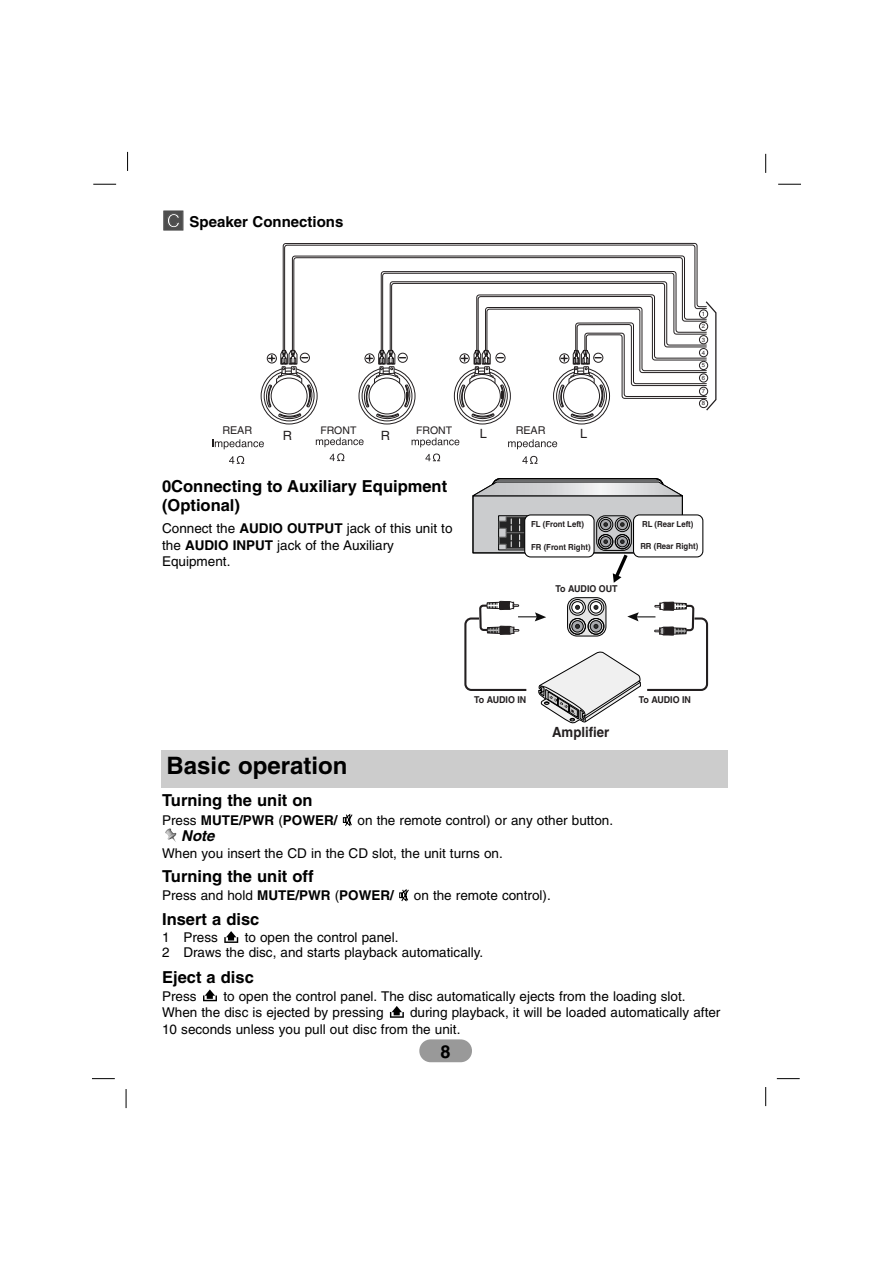
<style>
.page{position:relative;width:893px;height:1263px;background:#fff}
.page>*{position:absolute;margin:0;border:0;box-sizing:border-box;transform-origin:0 0}
.t1{font:700 24px "Helvetica";color:#000}
.t2{font:700 18px "Helvetica";color:#000}
.t3{font:700 16.5px/19.8px "Helvetica";color:#000}
.t4{font:700 15px "Helvetica";color:#000}
.t5{font:italic 700 15px "Helvetica";color:#000}
.t6{font:700 14.1px "Helvetica";color:#231f20;scale:.94 1}
.t7{font:13.5px/16.2px "Helvetica";color:#000}
.t8{font:700 13.5px "Helvetica";color:#000}
.t9{font:12.75px "Helvetica";color:#231f20}
.t10{font:10.8px "Helvetica";color:#231f20}
.t11{font:10.5px "Helvetica";color:#231f20}
.t12{font:700 9.45px "Helvetica";color:#231f20;scale:.94 1}
.t13{font:700 8.25px "Helvetica";color:#231f20;scale:.93 1}
.t14{font:6px/12.8px "Helvetica";color:#231f20}
.s1{font-family:"Sony PS Boxed Nega";font-weight:400;font-size:18px;color:#4d4d4d}
.s2{font-weight:700}
.s3{font-weight:400}
</style>
<div class="page">
<div style="left:419px;top:1039px;width:53px;height:23px;background:#999;border-radius:11px"></div>
<svg style="left:127px;top:152px;width:1px;height:19px"></svg>
<svg style="left:93px;top:184px;width:23px;height:1px"></svg>
<svg style="left:126px;top:1089px;width:1px;height:19px"></svg>
<svg style="left:92px;top:1078px;width:23px;height:1px"></svg>
<svg style="left:765px;top:1087px;width:1px;height:19px"></svg>
<svg style="left:776px;top:1078px;width:23px;height:1px"></svg>
<svg style="left:765px;top:154px;width:1px;height:19px"></svg>
<svg style="left:778px;top:184px;width:23px;height:1px"></svg>
<svg style="left:553px;top:399px;width:57px;height:25px"></svg>
<svg style="left:283px;top:243px;width:421px;height:156px"></svg>
<div style="left:699px;top:310px;width:9px;height:8px;border:1px solid #231f20;border-radius:50%"></div>
<div style="left:699px;top:322px;width:9px;height:9px;border:1px solid #231f20;border-radius:50%"></div>
<div style="left:699px;top:335px;width:9px;height:9px;border:1px solid #231f20;border-radius:50%"></div>
<div style="left:699px;top:348px;width:9px;height:9px;border:1px solid #231f20;border-radius:50%"></div>
<div style="left:699px;top:361px;width:9px;height:9px;border:1px solid #231f20;border-radius:50%"></div>
<div style="left:699px;top:374px;width:9px;height:8px;border:1px solid #231f20;border-radius:50%"></div>
<div style="left:699px;top:387px;width:9px;height:9px;border:1px solid #231f20;border-radius:50%"></div>
<div style="left:699px;top:399px;width:9px;height:9px;border:1px solid #231f20;border-radius:50%"></div>
<svg style="left:704px;top:301px;width:13px;height:110px"></svg>
<svg style="left:261px;top:350px;width:56px;height:74px"></svg>
<svg style="left:454px;top:350px;width:56px;height:74px"></svg>
<svg style="left:358px;top:350px;width:57px;height:74px"></svg>
<svg style="left:212px;top:439px;width:52px;height:10px"></svg>
<svg style="left:229px;top:456px;width:15px;height:8px"></svg>
<svg style="left:508px;top:439px;width:49px;height:10px"></svg>
<svg style="left:522px;top:456px;width:15px;height:8px"></svg>
<svg style="left:316px;top:437px;width:47px;height:10px"></svg>
<svg style="left:329px;top:453px;width:15px;height:8px"></svg>
<svg style="left:411px;top:438px;width:48px;height:9px"></svg>
<svg style="left:425px;top:454px;width:15px;height:7px"></svg>
<svg style="left:567px;top:597px;width:39px;height:39px"></svg>
<svg style="left:464px;top:599px;width:245px;height:125px"></svg>
<div style="left:633px;top:514px;width:70px;height:43px;background:#fff;border:1px solid #000;border-radius:6px"></div>
<svg style="left:472px;top:478px;width:212px;height:105px"></svg>
<div style="left:161px;top:750px;width:566px;height:38px;background:#ccc"></div>
<div style="left:389px;top:1006px;width:15px;height:12px;background:#f8f8f8"></div>
<svg style="left:390px;top:1006px;width:14px;height:12px"></svg>
<svg style="left:203px;top:1001px;width:14px;height:1px"></svg>
<svg style="left:203px;top:989px;width:14px;height:12px"></svg>
<svg style="left:224px;top:931px;width:14px;height:12px"></svg>
<svg style="left:399px;top:889px;width:10px;height:13px"></svg>
<img style="left:165px;top:828px;width:11px;height:14px">
<svg style="left:342px;top:814px;width:11px;height:13px"></svg>
<p class="t4" style="left:162px;top:217px;width:182px"><span class="s1">C</span> Speaker Connections</p>
<p class="t10" style="left:222px;top:426px;width:31px">REAR</p>
<p class="t11" style="left:320px;top:426px;width:38px">FRONT</p>
<p class="t11" style="left:416px;top:426px;width:38px">FRONT</p>
<p class="t10" style="left:515px;top:426px;width:31px">REAR</p>
<p class="t9" style="left:283px;top:431px;width:11px">R</p>
<p class="t9" style="left:381px;top:431px;width:11px">R</p>
<p class="t9" style="left:480px;top:429px;width:9px">L</p>
<p class="t9" style="left:580px;top:429px;width:9px">L</p>
<p class="t3" style="left:162px;top:478px;width:286px">0Connecting to Auxiliary Equipment (Optional)</p>
<p class="t7" style="left:162px;top:522px;width:292px">Connect the <span class="s2">AUDIO OUTPUT</span> jack of this unit to the <span class="s2">AUDIO INPUT</span> jack of the Auxiliary<br>Equipment.</p>
<p class="t13" style="left:531px;top:522px;width:58px">FL (Front Left)</p>
<p class="t13" style="left:531px;top:545px;width:65px">FR (Front Right)</p>
<p class="t12" style="left:555px;top:586px;width:68px">To AUDIO OUT</p>
<p class="t14" style="left:701px;top:308px;width:5px">1<br>2</p>
<p class="t14" style="left:701px;top:334px;width:5px;text-align:justify">3<br>4<br>5<br>6</p>
<p class="t14" style="left:701px;top:386px;width:5px;line-height:12.1px">7<br>8</p>
<p class="t13" style="left:642px;top:521px;width:57px">RL (Rear Left)</p>
<p class="t13" style="left:640px;top:543px;width:64px">RR (Rear Right)</p>
<p class="t12" style="left:474px;top:697px;width:57px">To AUDIO IN</p>
<p class="t12" style="left:638px;top:696px;width:57px">To AUDIO IN</p>
<p class="t6" style="left:552px;top:727px;width:62px">Amplifier</p>
<h1 class="t1" style="left:167px;top:757px;width:182px">Basic operation</h1>
<p class="t3" style="left:162px;top:792px;width:152px">Turning the unit on</p>
<p class="t8" style="left:162px;top:815px;width:177px"><span class="s3">Press</span> MUTE/PWR <span class="s3">(</span>POWER/</p>
<p class="t7" style="left:357px;top:814px;width:257px">on the remote control) or any other button.</p>
<p class="t5" style="left:181px;top:830px;width:35px">Note</p>
<p class="t7" style="left:162px;top:847px;width:342px">When you insert the CD in the CD slot, the unit turns on.</p>
<p class="t3" style="left:162px;top:867px;width:153px">Turning the unit off</p>
<p class="t8" style="left:162px;top:891px;width:233px"><span class="s3">Press and hold</span> MUTE/PWR <span class="s3">(</span>POWER/</p>
<p class="t7" style="left:414px;top:889px;width:138px">on the remote control).</p>
<p class="t3" style="left:162px;top:911px;width:99px">Insert a disc</p>
<p class="t7" style="left:162px;top:931px;width:57px">1 Press</p>
<p class="t7" style="left:162px;top:931px;width:323px;line-height:14.5px;text-align:center">to open the control panel.<br>2 Draws the disc, and starts playback automatically.</p>
<p class="t3" style="left:162px;top:969px;width:93px">Eject a disc</p>
<p class="t7" style="left:162px;top:989px;width:36px">Press</p>
<p class="t7" style="left:162px;top:989px;width:525px;text-indent:61px">to open the control panel. The disc automatically ejects from the loading slot.<br>When the disc is ejected by pressing</p>
<p class="t7" style="left:162px;top:1005px;width:560px;text-indent:248px">during playback, it will be loaded automatically after<br>10 seconds unless you pull out disc from the unit.</p>
<h2 class="t2" style="left:440px;top:1045px;width:12px">8</h2>
</div>
